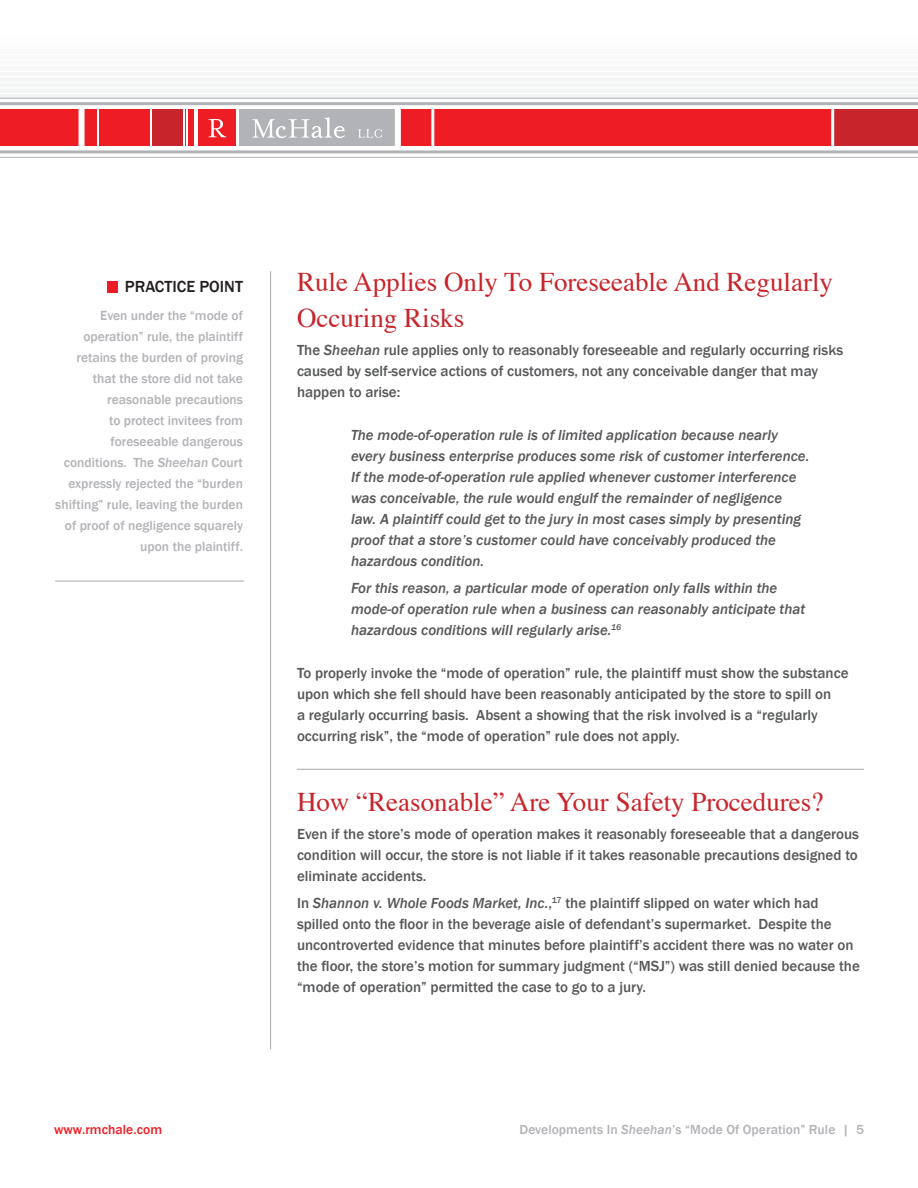
<style>
.page{position:relative;width:918px;height:1188px;background:#fff}
.page>*{position:absolute;margin:0;border:0;box-sizing:border-box;transform-origin:0 0}
.Section_Titles{font:27px/36px "Times";color:#c8242b}
.Practice_Point{font:500 16.5px "Franklin Gothic";color:#231f20}
.Main_Content{font:500 15px/21px "Franklin Gothic";color:#57585a}
.Main_Content-2{font:italic 500 15px/21px "Franklin Gothic";color:#57585a}
.Practice_Point-2{font:500 13.5px/21px "Franklin Gothic";color:#b2b3b7;text-align:right}
.t1{font:500 13.5px "Franklin Gothic";letter-spacing:.005em;color:#ee1d23}
.s1{font-style:italic}
</style>
<div class="page">
<div style="left:81px;top:110px;width:158px;height:36px;background:#ee1d23"></div>
<div style="left:152px;top:110px;width:32px;height:36px;background:#c8242b"></div>
<div style="left:237px;top:110px;width:158px;height:36px;background:#b2b3b7"></div>
<hr style="left:237px;top:110px;width:2px;height:36px;background:#fff">
<hr style="left:187px;top:110px;width:1px;height:36px;background:#fff">
<hr style="left:183px;top:110px;width:1px;height:36px;background:#fff">
<hr style="left:151px;top:110px;width:1px;height:36px;background:#fff">
<hr style="left:98px;top:110px;width:1px;height:36px;background:#fff">
<hr style="left:194px;top:110px;width:3px;height:36px;background:#fff">
<svg style="left:252px;top:117px;width:93px;height:21px"></svg>
<svg style="left:208px;top:119px;width:18px;height:18px"></svg>
<svg style="left:358px;top:129px;width:24px;height:9px"></svg>
<hr style="left:0;top:150px;width:918px;height:3px;background:#b2b3b7">
<hr style="left:0;top:157px;width:918px;height:1px;background:#b2b3b7">
<hr style="left:0;top:102px;width:918px;height:3px;background:#b2b3b7">
<hr style="left:0;top:98px;width:918px;height:1px;background:#b2b3b7">
<div style="left:0;top:110px;width:79px;height:36px;background:#ee1d23"></div>
<div style="left:397px;top:110px;width:521px;height:36px;background:#ee1d23"></div>
<div style="left:833px;top:110px;width:85px;height:36px;background:#c8242b"></div>
<hr style="left:831px;top:109px;width:3px;height:38px;background:#fff">
<div style="left:395px;top:109px;width:6px;height:38px;background:#fff"></div>
<hr style="left:431px;top:109px;width:3px;height:38px;background:#fff">
<div style="left:79px;top:109px;width:6px;height:38px;background:#fff"></div>
<hr style="left:270px;top:271px;width:1px;height:778px;background:#b2b3b7">
<div style="left:108px;top:281px;width:10px;height:11px;background:#ee1d23"></div>
<hr style="left:55px;top:580px;width:189px;height:2px;background:#b2b3b7">
<hr style="left:297px;top:769px;width:567px;height:1px;background:#b2b3b7">
<p class="Practice_Point" style="left:125px;top:276px;width:120px">PRACTICE POINT</p>
<p class="Practice_Point-2" style="left:55px;top:305px;width:189px">Even under the “mode of operation” rule, the plaintiff retains the burden of proving that the store did not take reasonable precautions<br>to protect invitees from foreseeable dangerous conditions. The <span class="s1">Sheehan</span> Court expressly rejected the “burden shifting” rule, leaving the burden of proof of negligence squarely upon the plaintiff.</p>
<p class="Section_Titles" style="left:297px;top:262px;width:538px">Rule Applies Only To Foreseeable And Regularly<br>Occuring Risks</p>
<p class="Main_Content" style="left:297px;top:340px;width:548px">The <span class="s1">Sheehan</span> rule applies only to reasonably foreseeable and regularly occurring risks caused by self-service actions of customers, not any conceivable danger that may happen to arise:</p>
<p class="Main_Content-2" style="left:351px;top:425px;width:460px">The mode-of-operation rule is of limited application because nearly every business enterprise produces some risk of customer interference.<br>If the mode-of-operation rule applied whenever customer interference was conceivable, the rule would engulf the remainder of negligence law. A plaintiff could get to the jury in most cases simply by presenting proof that a store’s customer could have conceivably produced the hazardous condition.</p>
<p class="Main_Content-2" style="left:351px;top:578px;width:456px">For this reason, a particular mode of operation only falls within the mode-of operation rule when a business can reasonably anticipate that hazardous conditions will regularly arise.<sup>16</sup></p>
<p class="Main_Content" style="left:297px;top:663px;width:553px">To properly invoke the “mode of operation” rule, the plaintiff must show the substance upon which she fell should have been reasonably anticipated by the store to spill on<br>a regularly occurring basis. Absent a showing that the risk involved is a “regularly occurring risk”, the “mode of operation” rule does not apply.</p>
<p class="Section_Titles" style="left:297px;top:782px;width:528px">How “Reasonable” Are Your Safety Procedures?</p>
<p class="Main_Content" style="left:297px;top:823px;width:563px;text-align:justify">Even if the store’s mode of operation makes it reasonably foreseeable that a dangerous condition will occur, the store is not liable if it takes reasonable precautions designed to eliminate accidents.</p>
<p class="Main_Content" style="left:297px;top:893px;width:564px">In <span class="s1">Shannon v. Whole Foods Market, Inc.</span>,<sup>17</sup> the plaintiff slipped on water which had spilled onto the floor in the beverage aisle of defendant’s supermarket. Despite the uncontroverted evidence that minutes before plaintiff’s accident there was no water on the floor, the store’s motion for summary judgment (“MSJ”) was still denied because the “mode of operation” permitted the case to go to a jury.</p>
<p class="t1" style="left:54px;top:1121px;width:110px">www.rmchale.com</p>
<p class="Practice_Point-2" style="left:519px;top:1119px;width:346px">Developments In <span class="s1">Sheehan</span>’s “Mode Of Operation” Rule | 5</p>
</div>
